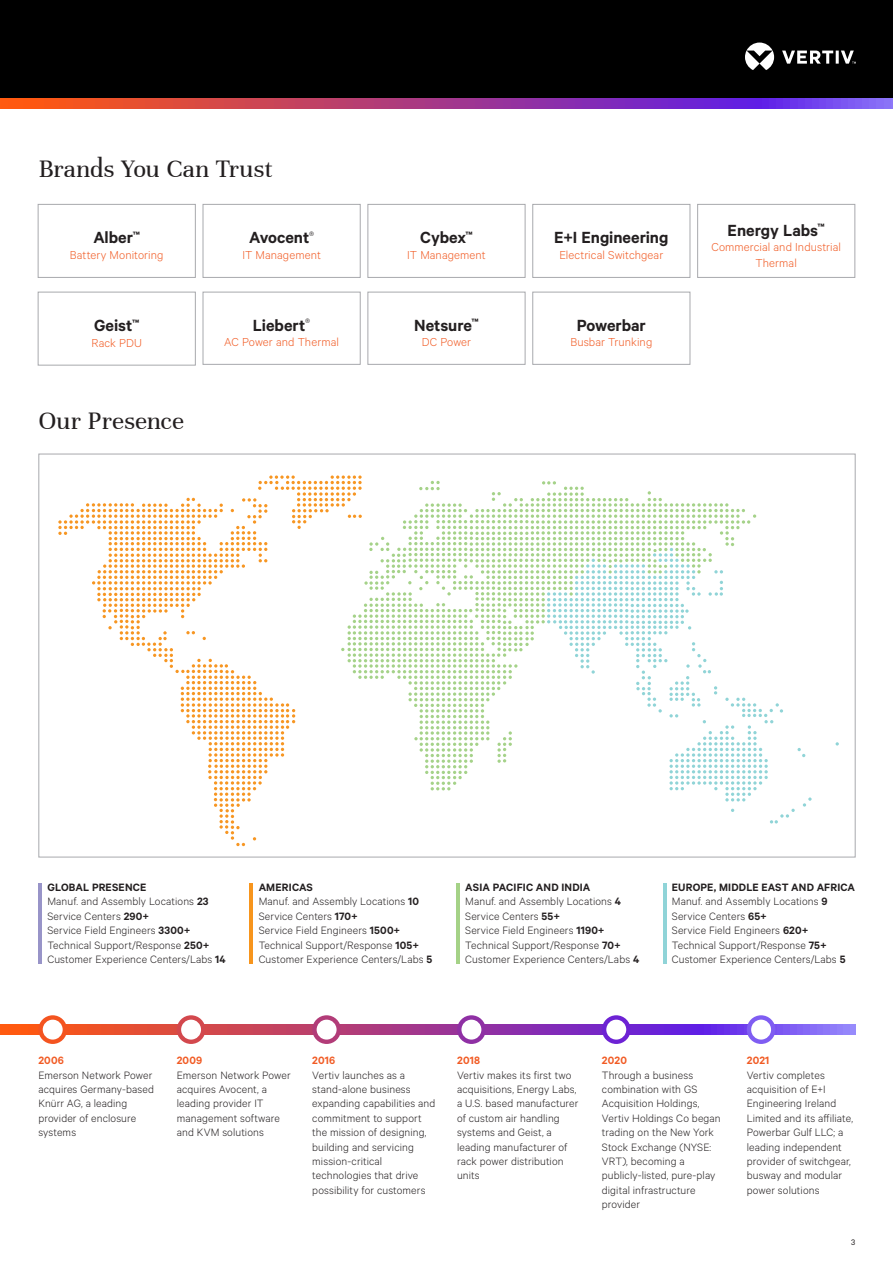
<style>
.page{position:relative;width:893px;height:1263px;background:#fff}
.page>*{position:absolute;margin:0;border:0;box-sizing:border-box;transform-origin:0 0}
.Vertiv_Orange_Main_H{font:27px "Unna";letter-spacing:-.005em;color:#231f20}
.Vertiv_Orange_Main_H-2{font:600 18.15px "Calibre";color:#231f20}
.Vertiv_Orange_Main_H-3{font:300 12.9px/15.6px "Calibre";letter-spacing:.005em;color:#f15b24;text-align:center}
.Vertiv_Orange_Main_H-4{font:300 12px/14.4px "Calibre";letter-spacing:.01em;color:#231f20}
.t1{font:600 12px "Calibre";letter-spacing:.015em;color:#231f20}
.Vertiv_Orange_Main_H-5{font:600 12px "Calibre";letter-spacing:.015em;color:#f15b24}
.t2{font:9px "Calibre";color:#231f20}
.s1{font-weight:600}
</style>
<div class="page">
<div style="left:0;top:0;width:893px;height:108px;background:#000"></div>
<svg style="left:745px;top:43px;width:111px;height:27px"></svg>
<svg style="left:0;top:98px;width:893px;height:11px"></svg>
<div style="left:38px;top:204px;width:158px;height:74px;border:1px solid #a8a9ad"></div>
<div style="left:368px;top:204px;width:157px;height:74px;border:1px solid #a8a9ad"></div>
<div style="left:532px;top:204px;width:158px;height:74px;border:1px solid #a8a9ad"></div>
<div style="left:203px;top:204px;width:158px;height:74px;border:1px solid #a8a9ad"></div>
<div style="left:697px;top:204px;width:158px;height:74px;border:1px solid #a8a9ad"></div>
<div style="left:38px;top:292px;width:158px;height:73px;border:1px solid #a8a9ad"></div>
<div style="left:368px;top:292px;width:157px;height:73px;border:1px solid #a8a9ad"></div>
<div style="left:532px;top:292px;width:158px;height:73px;border:1px solid #a8a9ad"></div>
<div style="left:203px;top:292px;width:158px;height:73px;border:1px solid #a8a9ad"></div>
<svg style="left:58px;top:475px;width:754px;height:371px"></svg>
<hr style="left:38px;top:883px;width:4px;height:81px;background:#9894c8">
<hr style="left:250px;top:883px;width:3px;height:81px;background:#f7951d">
<hr style="left:456px;top:883px;width:4px;height:81px;background:#a5d287">
<hr style="left:663px;top:883px;width:3px;height:81px;background:#90d4d8">
<svg style="left:0;top:1024px;width:855px;height:11px"></svg>
<svg style="left:38px;top:1015px;width:29px;height:29px"></svg>
<svg style="left:177px;top:1015px;width:28px;height:29px"></svg>
<svg style="left:312px;top:1015px;width:29px;height:29px"></svg>
<svg style="left:457px;top:1015px;width:29px;height:29px"></svg>
<svg style="left:602px;top:1015px;width:29px;height:29px"></svg>
<svg style="left:747px;top:1015px;width:28px;height:29px"></svg>
<div style="left:43px;top:1020px;width:20px;height:19px;background:#fff;border-radius:50%"></div>
<div style="left:181px;top:1020px;width:20px;height:19px;background:#fff;border-radius:50%"></div>
<div style="left:317px;top:1020px;width:20px;height:19px;background:#fff;border-radius:50%"></div>
<div style="left:461px;top:1020px;width:20px;height:19px;background:#fff;border-radius:50%"></div>
<div style="left:606px;top:1020px;width:20px;height:19px;background:#fff;border-radius:50%"></div>
<div style="left:751px;top:1020px;width:20px;height:19px;background:#fff;border-radius:50%"></div>
<p class="Vertiv_Orange_Main_H" style="left:38px;top:153px;width:236px">Brands You Can Trust</p>
<p class="Vertiv_Orange_Main_H-2" style="left:93px;top:227px;width:48px">Alber<sup>™</sup></p>
<p class="Vertiv_Orange_Main_H-3" style="left:70px;top:247px;width:95px">Battery Monitoring</p>
<p class="Vertiv_Orange_Main_H-2" style="left:94px;top:315px;width:47px">Geist<sup>™</sup></p>
<p class="Vertiv_Orange_Main_H-3" style="left:92px;top:334px;width:52px">Rack PDU</p>
<p class="Vertiv_Orange_Main_H" style="left:38px;top:405px;width:147px">Our Presence</p>
<p class="Vertiv_Orange_Main_H-2" style="left:249px;top:227px;width:67px">Avocent<sup>®</sup></p>
<p class="Vertiv_Orange_Main_H-3" style="left:242px;top:247px;width:80px">IT Management</p>
<p class="Vertiv_Orange_Main_H-2" style="left:253px;top:314px;width:59px">Liebert<sup>®</sup></p>
<p class="Vertiv_Orange_Main_H-3" style="left:224px;top:334px;width:116px">AC Power and Thermal</p>
<p class="Vertiv_Orange_Main_H-2" style="left:420px;top:227px;width:54px">Cybex<sup>™</sup></p>
<p class="Vertiv_Orange_Main_H-3" style="left:407px;top:247px;width:80px">IT Management</p>
<p class="Vertiv_Orange_Main_H-2" style="left:414px;top:314px;width:66px">Netsure<sup>™</sup></p>
<p class="Vertiv_Orange_Main_H-3" style="left:422px;top:334px;width:51px">DC Power</p>
<p class="Vertiv_Orange_Main_H-2" style="left:554px;top:227px;width:116px">E+I Engineering</p>
<p class="Vertiv_Orange_Main_H-3" style="left:559px;top:247px;width:105px">Electrical Switchgear</p>
<p class="Vertiv_Orange_Main_H-2" style="left:577px;top:314px;width:71px">Powerbar</p>
<p class="Vertiv_Orange_Main_H-3" style="left:570px;top:334px;width:83px">Busbar Trunking</p>
<p class="Vertiv_Orange_Main_H-2" style="left:728px;top:219px;width:99px">Energy Labs<sup>™</sup></p>
<p class="Vertiv_Orange_Main_H-3" style="left:711px;top:239px;width:131px">Commercial and Industrial<br>Thermal</p>
<p class="t1" style="left:47px;top:880px;width:101px">GLOBAL PRESENCE</p>
<p class="Vertiv_Orange_Main_H-4" style="left:47px;top:894px;width:163px">Manuf. and Assembly Locations <span class="s1">23</span></p>
<p class="Vertiv_Orange_Main_H-4" style="left:47px;top:908px;width:103px">Service Centers <span class="s1">290+</span></p>
<p class="Vertiv_Orange_Main_H-4" style="left:47px;top:923px;width:145px">Service Field Engineers <span class="s1">3300+</span></p>
<p class="Vertiv_Orange_Main_H-4" style="left:47px;top:937px;width:164px">Technical Support/Response <span class="s1">250+</span></p>
<p class="Vertiv_Orange_Main_H-4" style="left:47px;top:951px;width:180px">Customer Experience Centers/Labs <span class="s1">14</span></p>
<p class="t1" style="left:259px;top:880px;width:56px">AMERICAS</p>
<p class="Vertiv_Orange_Main_H-4" style="left:259px;top:894px;width:162px">Manuf. and Assembly Locations <span class="s1">10</span></p>
<p class="Vertiv_Orange_Main_H-4" style="left:259px;top:908px;width:101px">Service Centers <span class="s1">170+</span></p>
<p class="Vertiv_Orange_Main_H-4" style="left:259px;top:923px;width:143px">Service Field Engineers <span class="s1">1500+</span></p>
<p class="Vertiv_Orange_Main_H-4" style="left:259px;top:937px;width:162px">Technical Support/Response <span class="s1">105+</span></p>
<p class="Vertiv_Orange_Main_H-4" style="left:259px;top:951px;width:175px">Customer Experience Centers/Labs <span class="s1">5</span></p>
<p class="t1" style="left:465px;top:880px;width:127px">ASIA PACIFIC AND INDIA</p>
<p class="Vertiv_Orange_Main_H-4" style="left:465px;top:894px;width:157px">Manuf. and Assembly Locations <span class="s1">4</span></p>
<p class="Vertiv_Orange_Main_H-4" style="left:465px;top:908px;width:96px">Service Centers <span class="s1">55+</span></p>
<p class="Vertiv_Orange_Main_H-4" style="left:465px;top:923px;width:141px">Service Field Engineers <span class="s1">1190+</span></p>
<p class="Vertiv_Orange_Main_H-4" style="left:465px;top:937px;width:157px">Technical Support/Response <span class="s1">70+</span></p>
<p class="Vertiv_Orange_Main_H-4" style="left:465px;top:951px;width:176px">Customer Experience Centers/Labs <span class="s1">4</span></p>
<p class="t1" style="left:672px;top:880px;width:185px">EUROPE, MIDDLE EAST AND AFRICA</p>
<p class="Vertiv_Orange_Main_H-4" style="left:672px;top:894px;width:157px">Manuf. and Assembly Locations <span class="s1">9</span></p>
<p class="Vertiv_Orange_Main_H-4" style="left:672px;top:908px;width:97px">Service Centers <span class="s1">65+</span></p>
<p class="Vertiv_Orange_Main_H-4" style="left:672px;top:923px;width:138px">Service Field Engineers <span class="s1">620+</span></p>
<p class="Vertiv_Orange_Main_H-4" style="left:672px;top:937px;width:156px">Technical Support/Response <span class="s1">75+</span></p>
<p class="Vertiv_Orange_Main_H-4" style="left:672px;top:951px;width:175px">Customer Experience Centers/Labs <span class="s1">5</span></p>
<p class="Vertiv_Orange_Main_H-5" style="left:38px;top:1053px;width:27px">2006</p>
<p class="Vertiv_Orange_Main_H-4" style="left:38px;top:1067px;width:117px">Emerson Network Power acquires Germany-based<br>Knürr AG, a leading provider of enclosure systems</p>
<p class="Vertiv_Orange_Main_H-5" style="left:177px;top:1053px;width:27px">2009</p>
<p class="Vertiv_Orange_Main_H-4" style="left:177px;top:1067px;width:116px">Emerson Network Power acquires Avocent, a leading provider IT management software and KVM solutions</p>
<p class="Vertiv_Orange_Main_H-5" style="left:312px;top:1053px;width:25px">2016</p>
<p class="Vertiv_Orange_Main_H-4" style="left:312px;top:1067px;width:125px">Vertiv launches as a stand-alone business expanding capabilities and commitment to support the mission of designing, building and servicing mission-critical technologies that drive possibility for customers</p>
<p class="Vertiv_Orange_Main_H-5" style="left:457px;top:1053px;width:25px">2018</p>
<p class="Vertiv_Orange_Main_H-4" style="left:457px;top:1067px;width:123px">Vertiv makes its first two acquisitions, Energy Labs, a U.S. based manufacturer of custom air handling systems and Geist, a leading manufacturer of rack power distribution units</p>
<p class="Vertiv_Orange_Main_H-5" style="left:602px;top:1053px;width:27px">2020</p>
<p class="Vertiv_Orange_Main_H-4" style="left:602px;top:1067px;width:120px">Through a business combination with GS<br>Acquisition Holdings,<br>Vertiv Holdings Co began trading on the New York<br>Stock Exchange (NYSE:<br>VRT), becoming a publicly-listed, pure-play digital infrastructure provider</p>
<p class="Vertiv_Orange_Main_H-5" style="left:747px;top:1053px;width:24px">2021</p>
<p class="Vertiv_Orange_Main_H-4" style="left:747px;top:1067px;width:108px">Vertiv completes acquisition of E+I<br>Engineering Ireland<br>Limited and its affiliate,<br>Powerbar Gulf LLC; a leading independent provider of switchgear, busway and modular power solutions</p>
<p class="t2" style="left:851px;top:1236px;width:6px">3</p>
</div>
